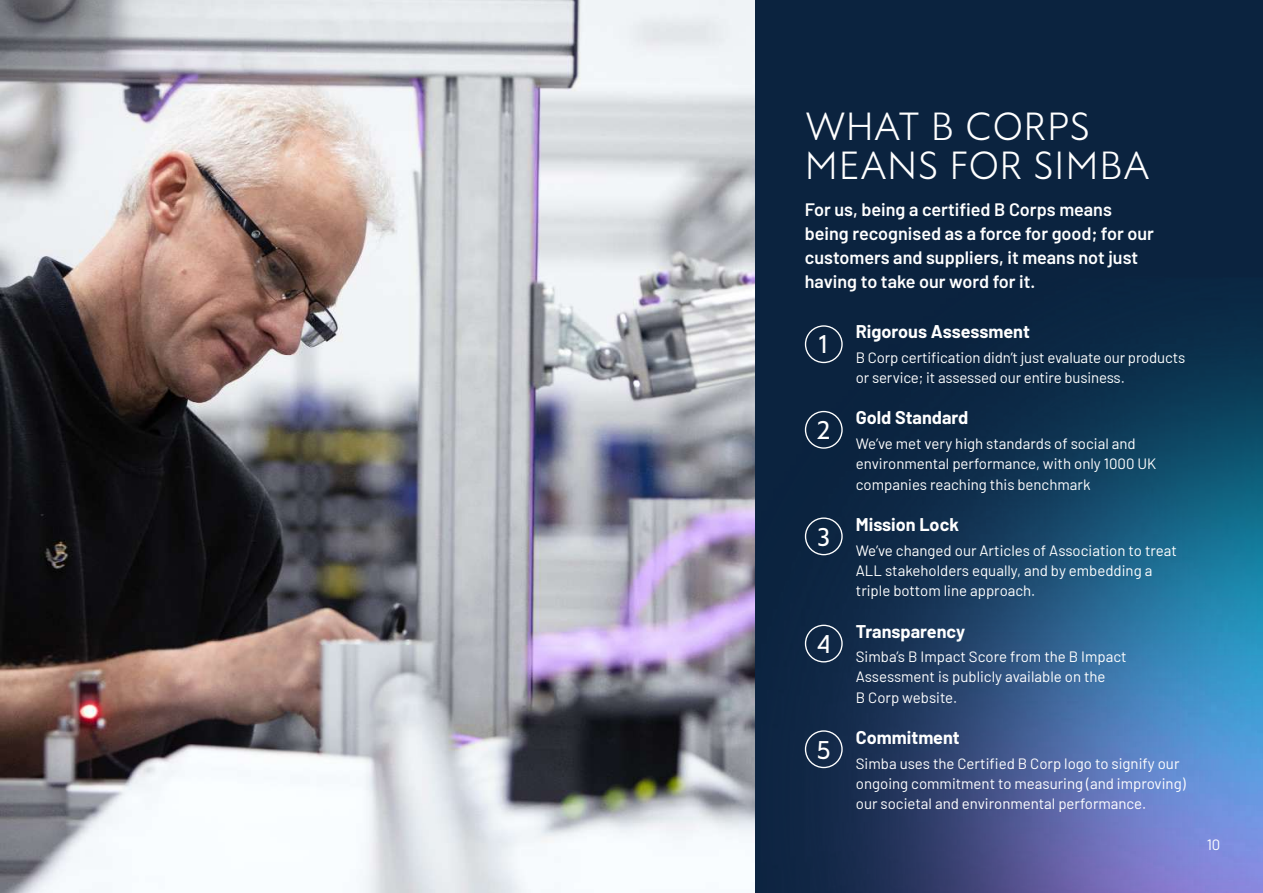
<style>
.page{position:relative;width:1263px;height:893px;background:#fff}
.page>*{position:absolute;margin:0;border:0;box-sizing:border-box;transform-origin:0 0}
.t1{font:39px/39px "Astro 30";letter-spacing:.02em;color:#fff}
.t2{font:25.5px "Astro 50";color:#fff}
.t3{font:600 18px/24px "Barlow";color:#fff}
.t4{font:700 18px "Barlow";color:#fff}
.t5{font:15px/20.2px "Barlow";color:#fff}
</style>
<div class="page">
<img style="left:754px;top:0;width:509px;height:893px">
<img style="left:0;top:0;width:754px;height:893px">
<div style="left:805px;top:325px;width:38px;height:38px;border:1px solid #fff;border-radius:50%"></div>
<div style="left:805px;top:411px;width:38px;height:38px;border:1px solid #fff;border-radius:50%"></div>
<div style="left:805px;top:517px;width:38px;height:38px;border:1px solid #fff;border-radius:50%"></div>
<div style="left:805px;top:625px;width:38px;height:37px;border:1px solid #fff;border-radius:50%"></div>
<div style="left:805px;top:730px;width:38px;height:38px;border:1px solid #fff;border-radius:50%"></div>
<h1 class="t1" style="left:805px;top:105px;width:347px">WHAT B CORPS<br>MEANS FOR SIMBA</h1>
<p class="t3" style="left:805px;top:196px;width:351px">For us, being a certified B Corps means being recognised as a force for good; for our customers and suppliers, it means not just having to take our word for it.</p>
<p class="t4" style="left:856px;top:318px;width:175px">Rigorous Assessment</p>
<p class="t5" style="left:856px;top:346px;width:331px">B Corp certification didn’t just evaluate our products or service; it assessed our entire business.</p>
<p class="t4" style="left:856px;top:405px;width:114px">Gold Standard</p>
<p class="t5" style="left:856px;top:432px;width:302px">We’ve met very high standards of social and environmental performance, with only 1000 UK companies reaching this benchmark</p>
<p class="t4" style="left:856px;top:511px;width:105px">Mission Lock</p>
<p class="t5" style="left:856px;top:539px;width:322px">We’ve changed our Articles of Association to treat<br>ALL stakeholders equally, and by embedding a triple bottom line approach.</p>
<p class="t4" style="left:856px;top:618px;width:111px">Transparency</p>
<p class="t5" style="left:856px;top:645px;width:272px">Simba’s B Impact Score from the B Impact<br>Assessment is publicly available on the<br>B Corp website.</p>
<p class="t4" style="left:856px;top:724px;width:105px">Commitment</p>
<p class="t5" style="left:856px;top:752px;width:331px">Simba uses the Certified B Corp logo to signify our ongoing commitment to measuring (and improving) our societal and environmental performance.</p>
<h2 class="t2" style="left:819px;top:326px;width:11px">1</h2>
<h2 class="t2" style="left:817px;top:412px;width:15px">2</h2>
<h2 class="t2" style="left:817px;top:518px;width:14px">3</h2>
<h2 class="t2" style="left:817px;top:625px;width:16px">4</h2>
<h2 class="t2" style="left:817px;top:731px;width:15px">5</h2>
<p class="t5" style="left:1207px;top:834px;width:15px">10</p>
</div>
